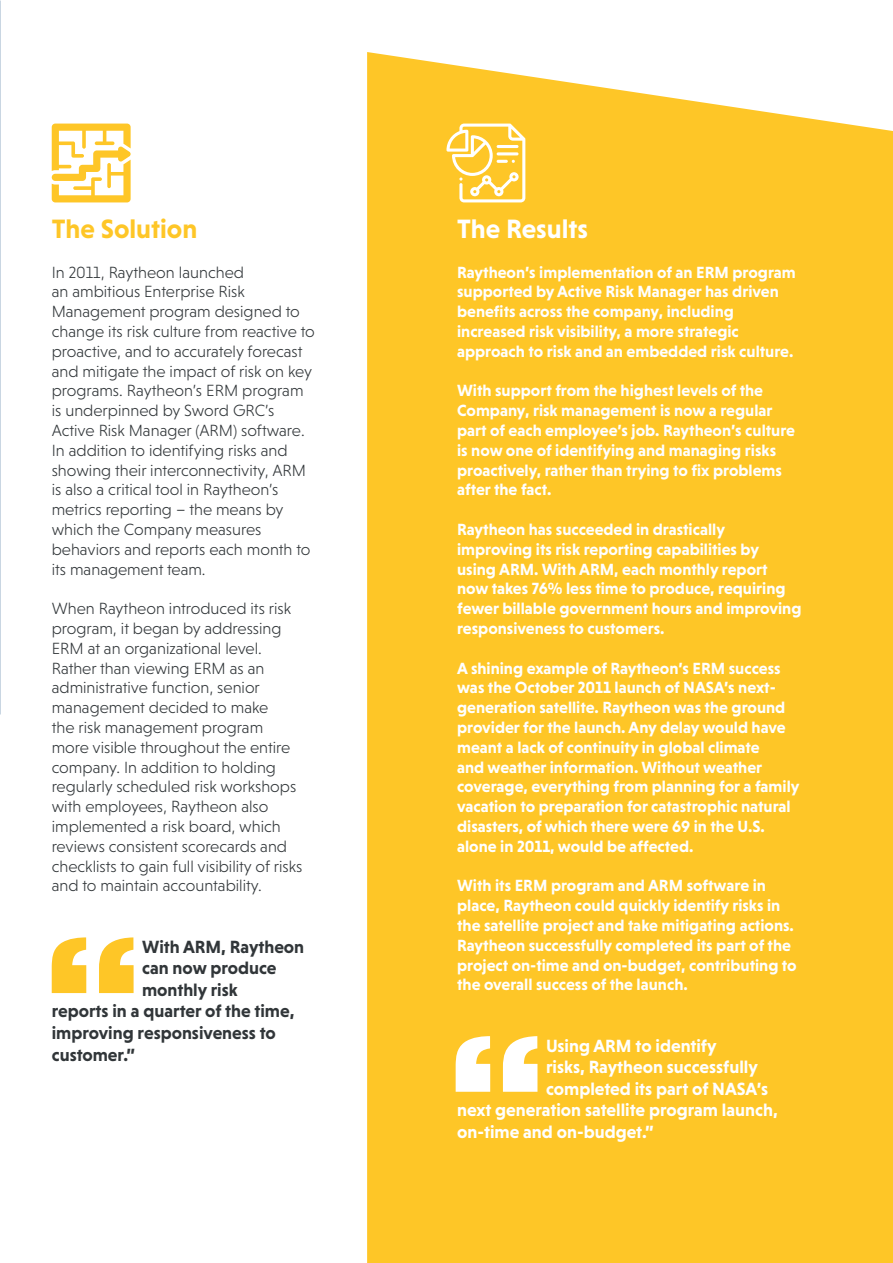
<style>
.page{position:relative;width:893px;height:1263px;background:#fff}
.page>*{position:absolute;margin:0;border:0;box-sizing:border-box;transform-origin:0 0}
.t1{font:700 27px "Niveau Grotesk";color:#fec627}
.t2{font:700 27px "Niveau Grotesk";color:#fff}
.t3{font:700 18px "Niveau Grotesk";color:#fff}
.t4{font:700 18px "Niveau Grotesk";color:#313639}
.t5{font:700 16.5px/19.8px "Niveau Grotesk";color:#fff}
.t6{font:300 16.5px/19.8px "Niveau Grotesk";color:#313639}
</style>
<div class="page">
<div style="left:367px;top:52px;width:526px;height:1211px;background:#fec627"></div>
<svg style="left:52px;top:937px;width:82px;height:56px"></svg>
<svg style="left:52px;top:124px;width:79px;height:78px"></svg>
<svg style="left:446px;top:124px;width:79px;height:78px"></svg>
<hr style="left:497px;top:145px;width:21px;height:3px;background:#fff;border-radius:2px">
<hr style="left:497px;top:152px;width:21px;height:3px;background:#fff;border-radius:2px">
<svg style="left:456px;top:1036px;width:81px;height:56px"></svg>
<p class="t1" style="left:52px;top:213px;width:147px">The Solution</p>
<p class="t6" style="left:52px;top:262px;width:265px">In 2011, Raytheon launched<br>an ambitious Enterprise Risk Management program designed to change its risk culture from reactive to proactive, and to accurately forecast and mitigate the impact of risk on key programs. Raytheon’s ERM program is underpinned by Sword GRC’s Active Risk Manager (ARM) software.<br>In addition to identifying risks and showing their interconnectivity, ARM is also a critical tool in Raytheon’s metrics reporting – the means by which the Company measures behaviors and reports each month to its management team.</p>
<p class="t6" style="left:52px;top:599px;width:252px">When Raytheon introduced its risk program, it began by addressing<br>ERM at an organizational level.<br>Rather than viewing ERM as an administrative function, senior management decided to make<br>the risk management program more visible throughout the entire company. In addition to holding regularly scheduled risk workshops with employees, Raytheon also implemented a risk board, which reviews consistent scorecards and checklists to gain full visibility of risks and to maintain accountability.</p>
<p class="t4" style="left:142px;top:936px;width:164px">With ARM, Raytheon</p>
<p class="t4" style="left:142px;top:958px;width:136px">can now produce</p>
<p class="t4" style="left:142px;top:979px;width:97px">monthly risk</p>
<p class="t4" style="left:52px;top:1001px;width:244px">reports in a quarter of the time,</p>
<p class="t4" style="left:52px;top:1022px;width:226px">improving responsiveness to</p>
<p class="t4" style="left:52px;top:1044px;width:85px">customer.”</p>
<p class="t2" style="left:457px;top:213px;width:132px">The Results</p>
<p class="t5" style="left:457px;top:262px;width:340px">Raytheon’s implementation of an ERM program supported by Active Risk Manager has driven benefits across the company, including increased risk visibility, a more strategic approach to risk and an embedded risk culture.</p>
<p class="t5" style="left:457px;top:381px;width:339px">With support from the highest levels of the Company, risk management is now a regular part of each employee’s job. Raytheon’s culture is now one of identifying and managing risks proactively, rather than trying to fix problems after the fact.</p>
<p class="t5" style="left:457px;top:519px;width:346px">Raytheon has succeeded in drastically improving its risk reporting capabilities by using ARM. With ARM, each monthly report now takes 76% less time to produce, requiring fewer billable government hours and improving responsiveness to customers.</p>
<p class="t5" style="left:457px;top:658px;width:344px">A shining example of Raytheon’s ERM success was the October 2011 launch of NASA’s next&shy;generation satellite. Raytheon was the ground provider for the launch. Any delay would have meant a lack of continuity in global climate<br>and weather information. Without weather coverage, everything from planning for a family vacation to preparation for catastrophic natural disasters, of which there were 69 in the U.S. alone in 2011, would be affected.</p>
<p class="t5" style="left:457px;top:876px;width:341px">With its ERM program and ARM software in place, Raytheon could quickly identify risks in the satellite project and take mitigating actions.<br>Raytheon successfully completed its part of the project on-time and on-budget, contributing to the overall success of the launch.</p>
<p class="t3" style="left:546px;top:1035px;width:172px">Using ARM to identify</p>
<p class="t3" style="left:546px;top:1057px;width:213px">risks, Raytheon successfully</p>
<p class="t3" style="left:546px;top:1078px;width:224px">completed its part of NASA’s</p>
<p class="t3" style="left:457px;top:1100px;width:322px">next generation satellite program launch,</p>
<p class="t3" style="left:457px;top:1121px;width:198px">on-time and on-budget.”</p>
</div>
